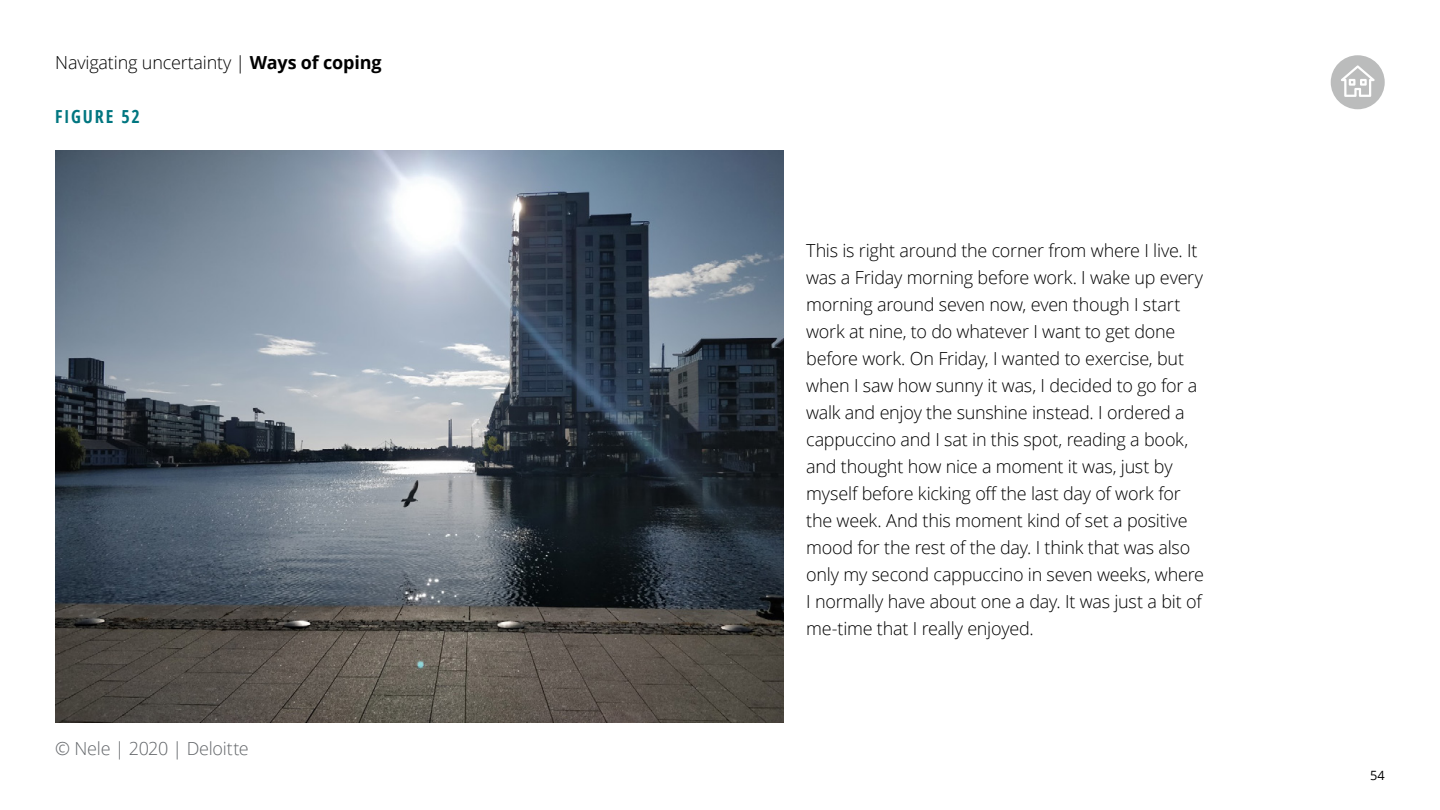
<style>
.page{position:relative;width:1440px;height:810px;background:#fff}
.page>*{position:absolute;margin:0;border:0;box-sizing:border-box;transform-origin:0 0}
.t1{font:300 18px/27px "Open Sans";letter-spacing:-.015em;color:#000}
.t2{font:300 18px "Open Sans";letter-spacing:-.015em;color:#63666a}
.t3{font:700 18px "Open Sans Condensed";letter-spacing:.095em;color:#007680}
.t4{font:12.75px "Open Sans";color:#000}
.s1{font-weight:700}
</style>
<div class="page">
<svg style="left:1331px;top:55px;width:54px;height:54px"></svg>
<img style="left:55px;top:150px;width:729px;height:572px">
<p class="t1" style="left:55px;top:49px;width:328px">Navigating uncertainty | <span class="s1">Ways of coping</span></p>
<p class="t3" style="left:55px;top:104px;width:86px">FIGURE 52</p>
<p class="t2" style="left:55px;top:736px;width:195px">© Nele | 2020 | Deloitte</p>
<p class="t1" style="left:806px;top:236px;width:400px">This is right around the corner from where I live. It was a Friday morning before work. I wake up every morning around seven now, even though I start work at nine, to do whatever I want to get done before work. On Friday, I wanted to exercise, but when I saw how sunny it was, I decided to go for a walk and enjoy the sunshine instead. I ordered a cappuccino and I sat in this spot, reading a book, and thought how nice a moment it was, just by myself before kicking off the last day of work for the week. And this moment kind of set a positive mood for the rest of the day. I think that was also only my second cappuccino in seven weeks, where I normally have about one a day. It was just a bit of me-time that I really enjoyed.</p>
<p class="t4" style="left:1370px;top:767px;width:16px">54</p>
</div>
